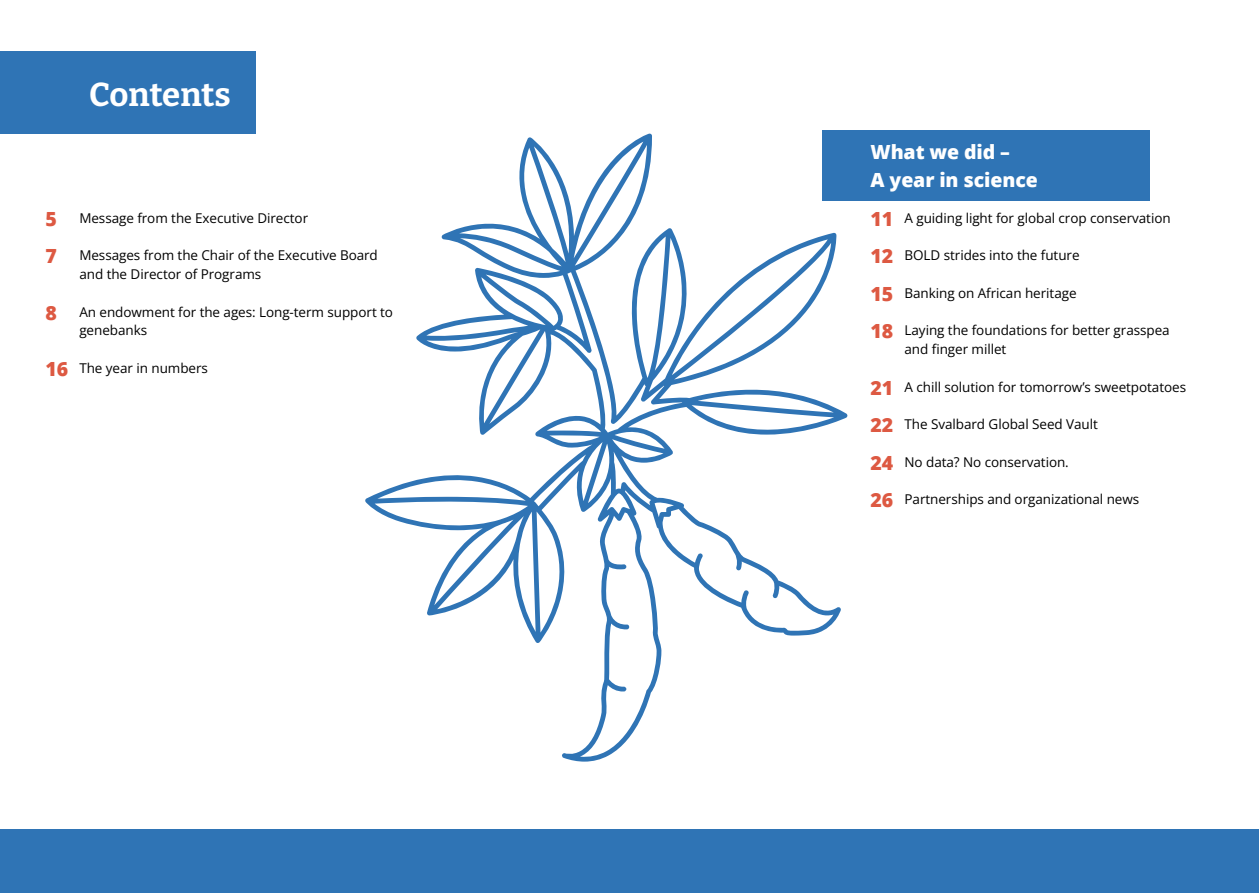
<style>
.page{position:relative;width:1259px;height:893px;background:#fff}
.page>*{position:absolute;margin:0;border:0;box-sizing:border-box;transform-origin:0 0}
.t1{font:700 33px "Bitter";color:#fff}
.t2{font:800 19.5px/27.3px "Open Sans";letter-spacing:-.005em;color:#fff}
.t3{font:13.5px/18.8px "Open Sans";letter-spacing:-.005em;color:#000}
.s1{font-weight:800;font-size:19.5px;color:#dd5942}
</style>
<div class="page">
<svg style="left:365px;top:134px;width:482px;height:628px"></svg>
<div style="left:0;top:51px;width:255px;height:83px;background:#2f74b5"></div>
<div style="left:822px;top:130px;width:327px;height:71px;background:#2f74b5"></div>
<div style="left:0;top:829px;width:1259px;height:64px;background:#2f74b5"></div>
<h1 class="t1" style="left:89px;top:74px;width:143px">Contents</h1>
<p class="t3" style="left:45px;top:208px;width:264px"><span class="s1">5</span> Message from the Executive Director</p>
<p class="t3" style="left:79px;top:246px;width:300px;text-indent:-34px"><span class="s1">7</span> Messages from the Chair of the Executive Board and the Director of Programs</p>
<p class="t3" style="left:79px;top:302px;width:315px;text-indent:-34px"><span class="s1">8</span> An endowment for the ages: Long-term support to genebanks</p>
<p class="t3" style="left:45px;top:358px;width:164px"><span class="s1">16</span> The year in numbers</p>
<h2 class="t2" style="left:870px;top:138px;width:169px">What we did –<br>A year in science</h2>
<p class="t3" style="left:870px;top:208px;width:302px"><span class="s1">11</span> A guiding light for global crop conservation</p>
<p class="t3" style="left:870px;top:246px;width:211px"><span class="s1">12</span> BOLD strides into the future</p>
<p class="t3" style="left:870px;top:283px;width:208px"><span class="s1">15</span> Banking on African heritage</p>
<p class="t3" style="left:904px;top:321px;width:267px;text-indent:-34px"><span class="s1">18</span> Laying the foundations for better grasspea and finger millet</p>
<p class="t3" style="left:870px;top:377px;width:317px"><span class="s1">21</span> A chill solution for tomorrow’s sweetpotatoes</p>
<p class="t3" style="left:870px;top:414px;width:229px"><span class="s1">22</span> The Svalbard Global Seed Vault</p>
<p class="t3" style="left:870px;top:452px;width:200px"><span class="s1">24</span> No data? No conservation.</p>
<p class="t3" style="left:870px;top:489px;width:270px"><span class="s1">26</span> Partnerships and organizational news</p>
</div>
